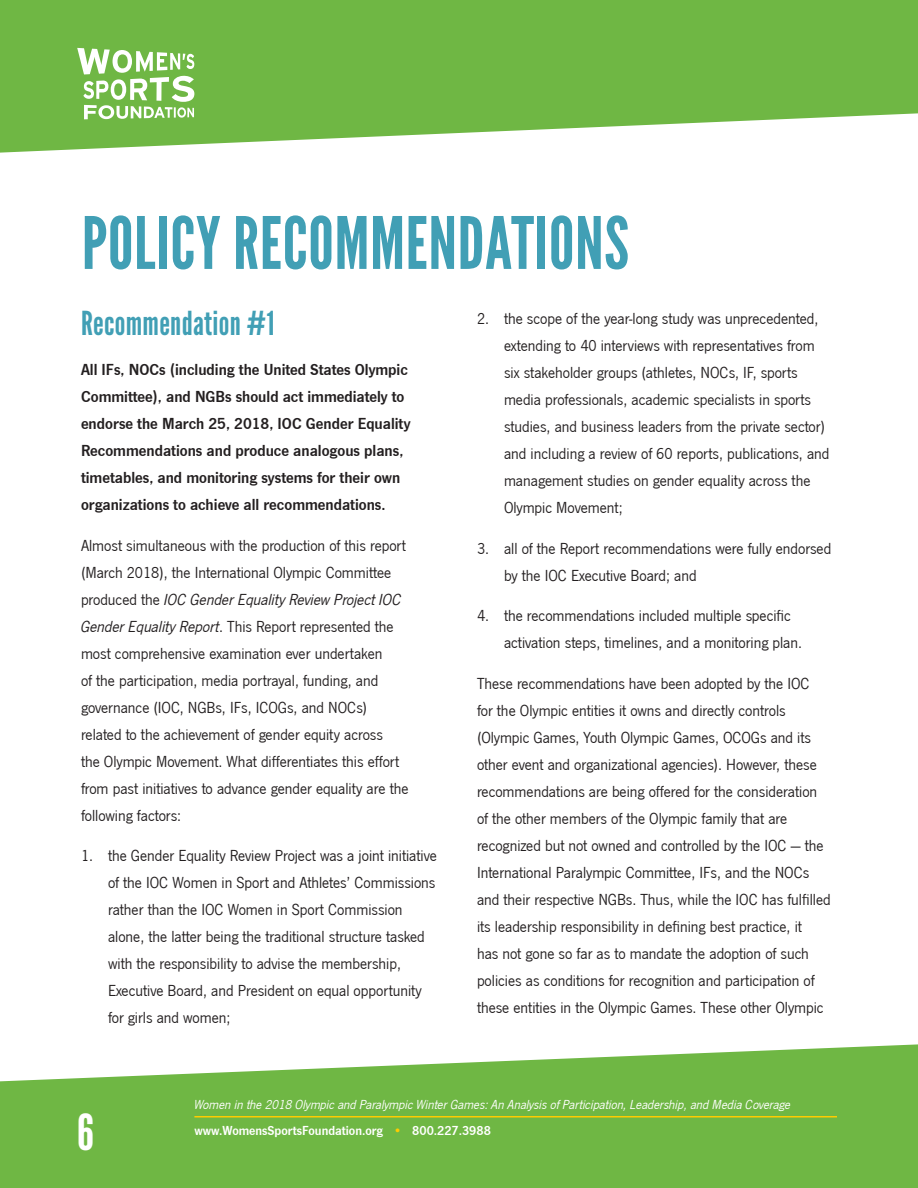
<style>
.page{position:relative;width:918px;height:1188px;background:#fff}
.page>*{position:absolute;margin:0;border:0;box-sizing:border-box;transform-origin:0 0}
.Section_head{font:72px "League Gothic";letter-spacing:.01em;color:#419fb5}
.t1{font:49.5px "League Gothic";color:#fff}
.section_subhead_not{font:33px "League Gothic";letter-spacing:.01em;color:#419fb5}
.t2{font:16.5px/27px "News Got";color:#231f20}
.Bold_Thru{font:16.5px/27px "News Got Dem";color:#231f20}
.t3{font:italic 13.5px "News Got";color:#fff}
.t4{font:13.5px "News Got Dem";color:#fff}
.s1{font-style:italic}
.s2{color:#fc0}
</style>
<div class="page">
<svg style="left:0;top:0;width:918px;height:153px;background:#82c05d"></svg>
<svg style="left:0;top:1044px;width:918px;height:144px;background:#82c05c"></svg>
<svg style="left:77px;top:48px;width:117px;height:71px"></svg>
<hr style="left:194px;top:1116px;width:643px;height:2px;background:#fc0">
<p class="Section_head" style="left:82px;top:202px;width:549px">POLICY RECOMMENDATIONS</p>
<p class="section_subhead_not" style="left:81px;top:304px;width:195px">Recommendation #1</p>
<p class="Bold_Thru" style="left:81px;top:356px;width:331px">All IFs, NOCs (including the United States Olympic Committee), and NGBs should act immediately to endorse the March 25, 2018, IOC Gender Equality Recommendations and produce analogous plans, timetables, and monitoring systems for their own organizations to achieve all recommendations.</p>
<p class="t2" style="left:81px;top:532px;width:329px">Almost simultaneous with the production of this report (March 2018), the International Olympic Committee produced the <span class="s1">IOC Gender Equality Review Project IOC Gender Equality Report</span>. This Report represented the most comprehensive examination ever undertaken<br>of the participation, media portrayal, funding, and governance (IOC, NGBs, IFs, ICOGs, and NOCs) related to the achievement of gender equity across<br>the Olympic Movement. What differentiates this effort from past initiatives to advance gender equality are the following factors:</p>
<p class="t2" style="left:108px;top:843px;width:330px;text-indent:-27px">1. the Gender Equality Review Project was a joint initiative of the IOC Women in Sport and Athletes’ Commissions rather than the IOC Women in Sport Commission alone, the latter being the traditional structure tasked with the responsibility to advise the membership, Executive Board, and President on equal opportunity for girls and women;</p>
<p class="t2" style="left:504px;top:306px;width:327px;text-indent:-27px">2. the scope of the year-long study was unprecedented, extending to 40 interviews with representatives from six stakeholder groups (athletes, NOCs, IF, sports media professionals, academic specialists in sports studies, and business leaders from the private sector) and including a review of 60 reports, publications, and management studies on gender equality across the Olympic Movement;</p>
<p class="t2" style="left:504px;top:535px;width:329px;text-indent:-27px">3. all of the Report recommendations were fully endorsed by the IOC Executive Board; and</p>
<p class="t2" style="left:504px;top:603px;width:300px;text-indent:-27px">4. the recommendations included multiple specific activation steps, timelines, and a monitoring plan.</p>
<p class="t2" style="left:477px;top:670px;width:355px">These recommendations have been adopted by the IOC<br>for the Olympic entities it owns and directly controls (Olympic Games, Youth Olympic Games, OCOGs and its other event and organizational agencies). However, these recommendations are being offered for the consideration of the other members of the Olympic family that are recognized but not owned and controlled by the IOC — the International Paralympic Committee, IFs, and the NOCs and their respective NGBs. Thus, while the IOC has fulfilled its leadership responsibility in defining best practice, it<br>has not gone so far as to mandate the adoption of such policies as conditions for recognition and participation of these entities in the Olympic Games. These other Olympic</p>
<h2 class="t1" style="left:77px;top:1104px;width:18px">6</h2>
<p class="t3" style="left:194px;top:1097px;width:598px">Women in the 2018 Olympic and Paralympic Winter Games: An Analysis of Participation, Leadership, and Media Coverage</p>
<p class="t4" style="left:194px;top:1123px;width:298px">www.WomensSportsFoundation.org <span class="s2">•</span> 800.227.3988</p>
</div>
